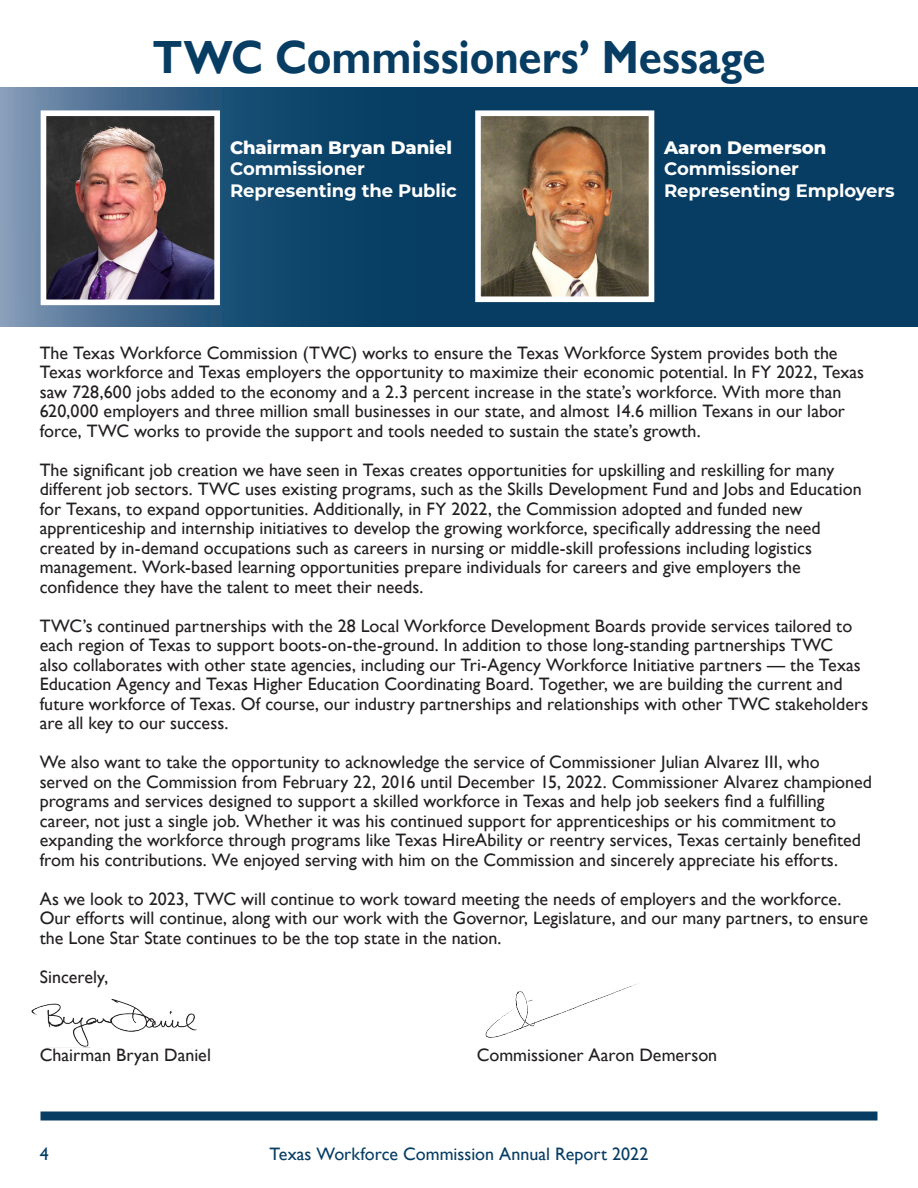
<style>
.page{position:relative;width:918px;height:1188px;background:#fff}
.page>*{position:absolute;margin:0;border:0;box-sizing:border-box;transform-origin:0 0}
.Heading_32_CENTERED{font:700 46.5px "Gill Sans";color:#073d63;scale:.9 1}
.Basic_Body_Gills_San{font:18px/19.5px "Gill Sans";color:#231f20}
.t1{font:700 18px/21.6px "Montserrat";letter-spacing:-.005em;color:#fff}
.t2{font:18px "Gill Sans";color:#073d63}
.s1{font-weight:800}
</style>
<div class="page">
<svg style="left:0;top:88px;width:918px;height:238px;background:#14476d"></svg>
<div style="left:40px;top:1112px;width:838px;height:8px;background:#073d63"></div>
<img style="left:48px;top:117px;width:165px;height:181px">
<div style="left:41px;top:110px;width:179px;height:195px;border:6px solid #fff"></div>
<img style="left:482px;top:117px;width:165px;height:178px">
<div style="left:475px;top:110px;width:179px;height:192px;border:6px solid #fff"></div>
<img style="left:31px;top:998px;width:166px;height:49px">
<img style="left:485px;top:983px;width:153px;height:55px">
<h2 class="Heading_32_CENTERED" style="left:153px;top:29px;width:683px">TWC Commissioners’ Message</h2>
<p class="t1" style="left:230px;top:135px;width:228px"><span class="s1">Chairman Bryan Daniel<br></span>Commissioner<br>Representing the Public</p>
<p class="t1" style="left:664px;top:135px;width:232px"><span class="s1">Aaron Demerson<br></span>Commissioner<br>Representing Employers</p>
<p class="Basic_Body_Gills_San" style="left:40px;top:343px;width:826px">The Texas Workforce Commission (TWC) works to ensure the Texas Workforce System provides both the Texas workforce and Texas employers the opportunity to maximize their economic potential. In FY 2022, Texas saw 728,600 jobs added to the economy and a 2.3 percent increase in the state’s workforce. With more than 620,000 employers and three million small businesses in our state, and almost 14.6 million Texans in our labor force, TWC works to provide the support and tools needed to sustain the state’s growth.</p>
<p class="Basic_Body_Gills_San" style="left:40px;top:460px;width:824px">The significant job creation we have seen in Texas creates opportunities for upskilling and reskilling for many different job sectors. TWC uses existing programs, such as the Skills Development Fund and Jobs and Education for Texans, to expand opportunities. Additionally, in FY 2022, the Commission adopted and funded new apprenticeship and internship initiatives to develop the growing workforce, specifically addressing the need created by in-demand occupations such as careers in nursing or middle-skill professions including logistics management. Work-based learning opportunities prepare individuals for careers and give employers the confidence they have the talent to meet their needs.</p>
<p class="Basic_Body_Gills_San" style="left:40px;top:616px;width:830px">TWC’s continued partnerships with the 28 Local Workforce Development Boards provide services tailored to each region of Texas to support boots-on-the-ground. In addition to those long-standing partnerships TWC<br>also collaborates with other state agencies, including our Tri-Agency Workforce Initiative partners — the Texas Education Agency and Texas Higher Education Coordinating Board. Together, we are building the current and future workforce of Texas. Of course, our industry partnerships and relationships with other TWC stakeholders are all key to our success.</p>
<p class="Basic_Body_Gills_San" style="left:40px;top:753px;width:834px">We also want to take the opportunity to acknowledge the service of Commissioner Julian Alvarez III, who served on the Commission from February 22, 2016 until December 15, 2022. Commissioner Alvarez championed programs and services designed to support a skilled workforce in Texas and help job seekers find a fulfilling career, not just a single job. Whether it was his continued support for apprenticeships or his commitment to expanding the workforce through programs like Texas HireAbility or reentry services, Texas certainly benefited from his contributions. We enjoyed serving with him on the Commission and sincerely appreciate his efforts.</p>
<p class="Basic_Body_Gills_San" style="left:40px;top:889px;width:830px">As we look to 2023, TWC will continue to work toward meeting the needs of employers and the workforce.<br>Our efforts will continue, along with our work with the Governor, Legislature, and our many partners, to ensure the Lone Star State continues to be the top state in the nation.</p>
<p class="Basic_Body_Gills_San" style="left:40px;top:967px;width:70px">Sincerely,</p>
<p class="Basic_Body_Gills_San" style="left:40px;top:1045px;width:173px">Chairman Bryan Daniel</p>
<p class="Basic_Body_Gills_San" style="left:477px;top:1045px;width:242px">Commissioner Aaron Demerson</p>
<p class="t2" style="left:40px;top:1144px;width:10px">4</p>
<p class="t2" style="left:270px;top:1143px;width:380px">Texas Workforce Commission Annual Report 2022</p>
</div>
